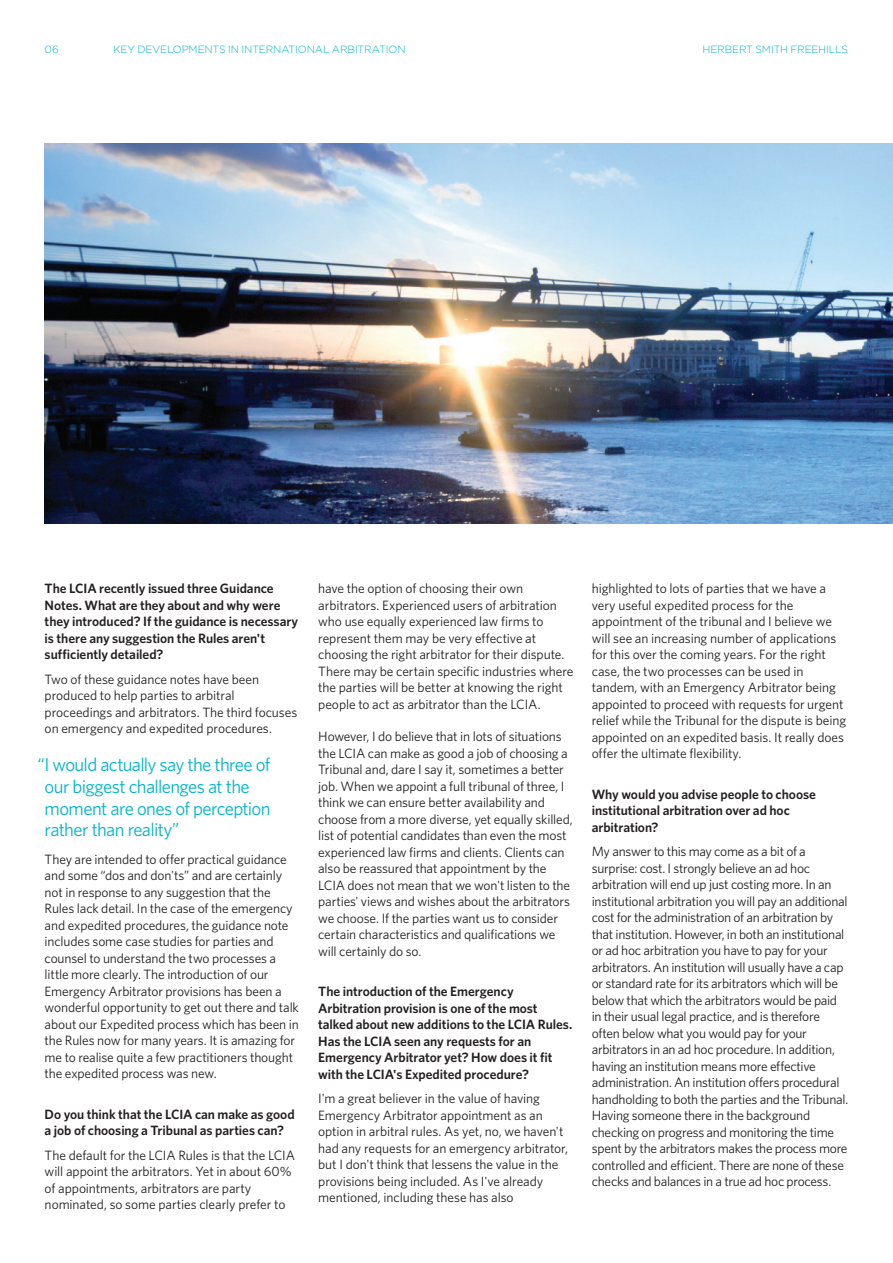
<style>
.page{position:relative;width:893px;height:1263px;background:#fff}
.page>*{position:absolute;margin:0;border:0;box-sizing:border-box;transform-origin:0 0}
.t1{font:18.75px/21.8px "Whitney";letter-spacing:-.035em;color:#00b5cb}
.Body_Text{font:13.5px/16.5px "Whitney";letter-spacing:-.01em;color:#231f20}
.Body_Heading_1{font:600 13.5px/16.5px "Whitney";letter-spacing:-.005em;color:#231f20}
.t2{font:300 10.5px "Gotham";letter-spacing:-.015em;color:#00b5cb}
</style>
<div class="page">
<img style="left:45px;top:144px;width:848px;height:380px">
<p class="t2" style="left:45px;top:43px;width:16px">06</p>
<p class="t2" style="left:113px;top:43px;width:294px">KEY DEVELOPMENTS IN INTERNATIONAL ARBITRATION</p>
<p class="t2" style="left:702px;top:43px;width:147px">HERBERT SMITH FREEHILLS</p>
<p class="Body_Heading_1" style="left:45px;top:580px;width:255px">The LCIA recently issued three Guidance Notes. What are they about and why were they introduced? If the guidance is necessary is there any suggestion the Rules aren't sufficiently detailed?</p>
<p class="Body_Text" style="left:45px;top:671px;width:254px">Two of these guidance notes have been produced to help parties to arbitral proceedings and arbitrators. The third focuses on emergency and expedited procedures.</p>
<p class="t1" style="left:45px;top:753px;width:227px;text-indent:-7px">“I would actually say the three of our biggest challenges at the moment are ones of perception rather than reality”</p>
<p class="Body_Text" style="left:45px;top:850px;width:256px">They are intended to offer practical guidance and some “dos and don'ts” and are certainly not in response to any suggestion that the Rules lack detail. In the case of the emergency and expedited procedures, the guidance note includes some case studies for parties and counsel to understand the two processes a little more clearly. The introduction of our Emergency Arbitrator provisions has been a wonderful opportunity to get out there and talk about our Expedited process which has been in the Rules now for many years. It is amazing for me to realise quite a few practitioners thought the expedited process was new.</p>
<p class="Body_Heading_1" style="left:45px;top:1105px;width:251px">Do you think that the LCIA can make as good a job of choosing a Tribunal as parties can?</p>
<p class="Body_Text" style="left:45px;top:1146px;width:252px">The default for the LCIA Rules is that the LCIA will appoint the arbitrators. Yet in about 60% of appointments, arbitrators are party nominated, so some parties clearly prefer to</p>
<p class="Body_Text" style="left:318px;top:580px;width:257px">have the option of choosing their own arbitrators. Experienced users of arbitration who use equally experienced law firms to represent them may be very effective at choosing the right arbitrator for their dispute.<br>There may be certain specific industries where the parties will be better at knowing the right people to act as arbitrator than the LCIA.</p>
<p class="Body_Text" style="left:318px;top:728px;width:256px">However, I do believe that in lots of situations the LCIA can make as good a job of choosing a Tribunal and, dare I say it, sometimes a better job. When we appoint a full tribunal of three, I think we can ensure better availability and choose from a more diverse, yet equally skilled, list of potential candidates than even the most experienced law firms and clients. Clients can also be reassured that appointment by the LCIA does not mean that we won't listen to the parties' views and wishes about the arbitrators we choose. If the parties want us to consider certain characteristics and qualifications we will certainly do so.</p>
<p class="Body_Heading_1" style="left:318px;top:983px;width:256px">The introduction of the Emergency Arbitration provision is one of the most talked about new additions to the LCIA Rules.<br>Has the LCIA seen any requests for an Emergency Arbitrator yet? How does it fit with the LCIA's Expedited procedure?</p>
<p class="Body_Text" style="left:318px;top:1090px;width:251px">I'm a great believer in the value of having Emergency Arbitrator appointment as an option in arbitral rules. As yet, no, we haven't had any requests for an emergency arbitrator, but I don't think that lessens the value in the provisions being included. As I've already mentioned, including these has also</p>
<p class="Body_Text" style="left:592px;top:580px;width:256px">highlighted to lots of parties that we have a very useful expedited process for the appointment of the tribunal and I believe we will see an increasing number of applications for this over the coming years. For the right case, the two processes can be used in tandem, with an Emergency Arbitrator being appointed to proceed with requests for urgent relief while the Tribunal for the dispute is being appointed on an expedited basis. It really does offer the ultimate flexibility.</p>
<p class="Body_Heading_1" style="left:592px;top:786px;width:226px">Why would you advise people to choose institutional arbitration over ad hoc arbitration?</p>
<p class="Body_Text" style="left:592px;top:843px;width:258px">My answer to this may come as a bit of a surprise: cost. I strongly believe an ad hoc arbitration will end up just costing more. In an institutional arbitration you will pay an additional cost for the administration of an arbitration by that institution. However, in both an institutional or ad hoc arbitration you have to pay for your arbitrators. An institution will usually have a cap or standard rate for its arbitrators which will be below that which the arbitrators would be paid in their usual legal practice, and is therefore often below what you would pay for your arbitrators in an ad hoc procedure. In addition, having an institution means more effective administration. An institution offers procedural handholding to both the parties and the Tribunal.<br>Having someone there in the background checking on progress and monitoring the time spent by the arbitrators makes the process more controlled and efficient. There are none of these checks and balances in a true ad hoc process.</p>
</div>
